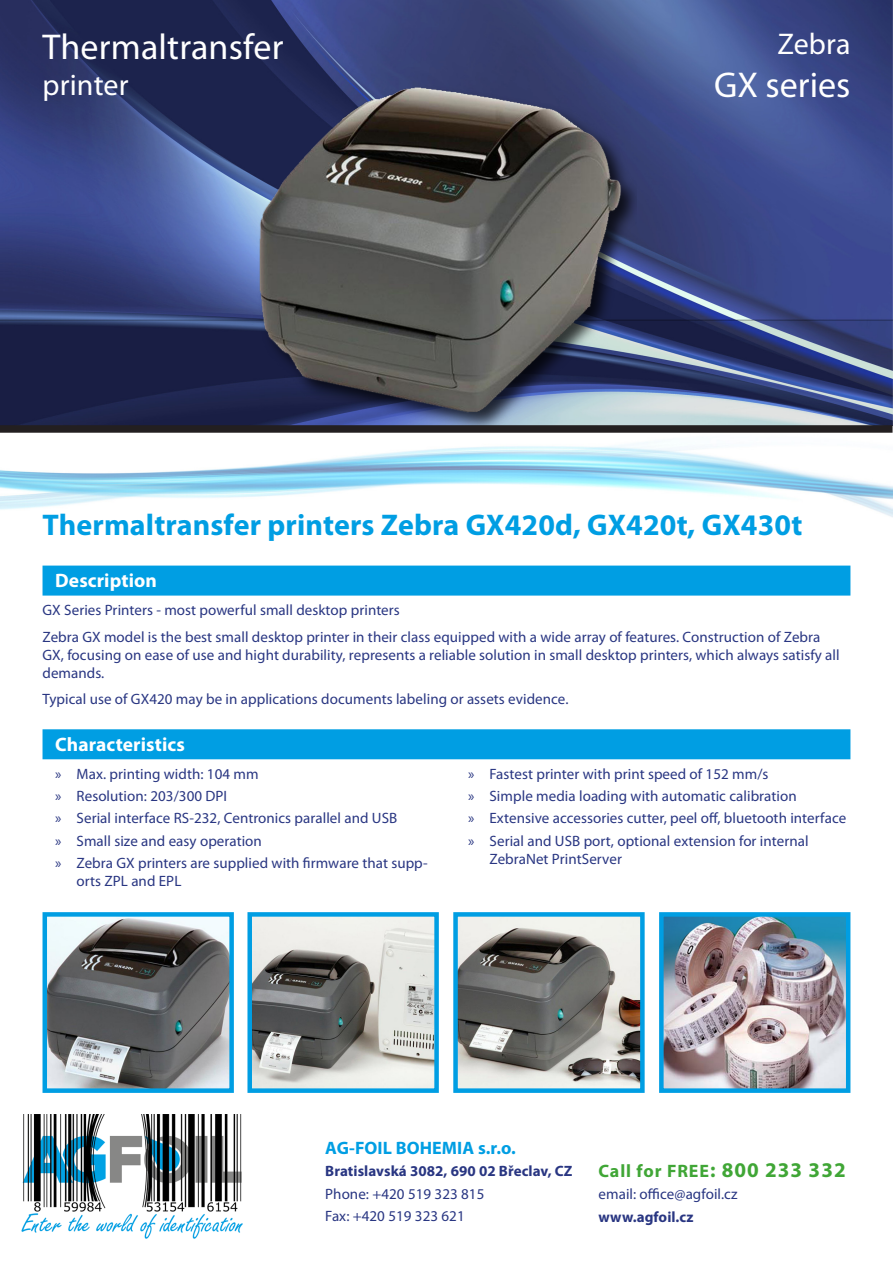
<style>
.page{position:relative;width:893px;height:1263px;background:#fff}
.page>*{position:absolute;margin:0;border:0;box-sizing:border-box;transform-origin:0 0}
.t1{font:36px "Myriad Pro";letter-spacing:.005em;color:#fff}
.Nadpis1{font:700 30px "Myriad Pro";letter-spacing:.005em;color:#009ee3}
.t2{font:30px "Myriad Pro";letter-spacing:.005em;color:#fff}
.Nadpis2{font:700 19.5px "Myriad Pro";letter-spacing:.005em;color:#fff}
.bez_odsazeni_a_dolev{font:700 18px "Myriad Pro";letter-spacing:.05em;color:#40a636}
.bez_odsazeni_a_dolev-2{font:700 18px "Myriad Pro";letter-spacing:.005em;color:#009ee3}
.Odrážky{font:15px/18px "Myriad Pro";letter-spacing:.005em;color:#293682}
.bez_odsazeni_a_dolev-3{font:15px "Myriad Pro";letter-spacing:.005em;color:#293682}
.bez_odsazeni_a_dolev-4{font:700 15px "Myriad Pro";letter-spacing:.005em;color:#293682}
.s1{font-size:21px}
</style>
<div class="page">
<img style="left:0;top:0;width:892px;height:425px">
<div style="left:0;top:425px;width:892px;height:8px;background:#231f20"></div>
<img style="left:21px;top:1114px;width:221px;height:125px">
<div style="left:43px;top:566px;width:807px;height:30px;background:#009ee3"></div>
<div style="left:43px;top:729px;width:807px;height:30px;background:#009ee3"></div>
<img style="left:48px;top:917px;width:181px;height:171px">
<div style="left:43px;top:912px;width:191px;height:181px;border:4px solid #009ee3"></div>
<img style="left:252px;top:917px;width:182px;height:171px">
<div style="left:247px;top:912px;width:192px;height:181px;border:4px solid #009ee3"></div>
<img style="left:458px;top:917px;width:182px;height:171px">
<div style="left:453px;top:912px;width:192px;height:181px;border:4px solid #009ee3"></div>
<img style="left:664px;top:917px;width:181px;height:171px">
<div style="left:659px;top:912px;width:191px;height:181px;border:4px solid #009ee3"></div>
<img style="left:256px;top:85px;width:381px;height:340px">
<p class="t1" style="left:43px;top:25px;width:242px">Thermaltransfer</p>
<p class="t2" style="left:43px;top:66px;width:88px">printer</p>
<p class="t2" style="left:777px;top:26px;width:75px">Zebra</p>
<p class="t1" style="left:714px;top:63px;width:138px">GX series</p>
<p class="Nadpis1" style="left:43px;top:505px;width:761px">Thermaltransfer printers Zebra GX420d, GX420t, GX430t</p>
<p class="Nadpis2" style="left:55px;top:568px;width:103px">Description</p>
<p class="Odrážky" style="left:43px;top:601px;width:359px">GX Series Printers - most powerful small desktop printers</p>
<p class="Odrážky" style="left:43px;top:627px;width:799px">Zebra GX model is the best small desktop printer in their class equipped with a wide array of features. Construction of Zebra<br>GX, focusing on ease of use and hight durability, represents a reliable solution in small desktop printers, which always satisfy all demands.</p>
<p class="Odrážky" style="left:43px;top:690px;width:527px">Typical use of GX420 may be in applications documents labeling or assets evidence.</p>
<p class="Nadpis2" style="left:55px;top:731px;width:131px">Characteristics</p>
<p class="Odrážky" style="left:55px;top:764px;width:205px">» Max. printing width: 104 mm</p>
<p class="Odrážky" style="left:55px;top:787px;width:173px">» Resolution: 203/300 DPI</p>
<p class="Odrážky" style="left:55px;top:809px;width:343px">» Serial interface RS-232, Centronics parallel and USB</p>
<p class="Odrážky" style="left:55px;top:831px;width:208px">» Small size and easy operation</p>
<p class="Odrážky" style="left:77px;top:853px;width:353px;text-indent:-21px">» Zebra GX printers are supplied with firmware that supp&shy;orts ZPL and EPL</p>
<p class="Odrážky" style="left:468px;top:764px;width:302px">» Fastest printer with print speed of 152 mm/s</p>
<p class="Odrážky" style="left:468px;top:787px;width:330px">» Simple media loading with automatic calibration</p>
<p class="Odrážky" style="left:468px;top:809px;width:379px">» Extensive accessories cutter, peel off, bluetooth interface</p>
<p class="Odrážky" style="left:489px;top:831px;width:321px;text-indent:-21px">» Serial and USB port, optional extension for internal<br>ZebraNet PrintServer</p>
<p class="bez_odsazeni_a_dolev-2" style="left:325px;top:1136px;width:192px">AG-FOIL BOHEMIA s.r.o.</p>
<p class="bez_odsazeni_a_dolev-4" style="left:325px;top:1162px;width:249px">Bratislavská 3082, 690 02 Břeclav, CZ</p>
<p class="bez_odsazeni_a_dolev-3" style="left:325px;top:1184px;width:161px">Phone: +420 519 323 815</p>
<p class="bez_odsazeni_a_dolev-3" style="left:325px;top:1207px;width:141px">Fax: +420 519 323 621</p>
<p class="bez_odsazeni_a_dolev" style="left:598px;top:1159px;width:249px">Call for FREE<span class="s1">: 800 233 332</span></p>
<p class="bez_odsazeni_a_dolev-3" style="left:598px;top:1185px;width:140px">email: office@agfoil.cz</p>
<p class="bez_odsazeni_a_dolev-4" style="left:598px;top:1207px;width:96px">www.agfoil.cz</p>
</div>
